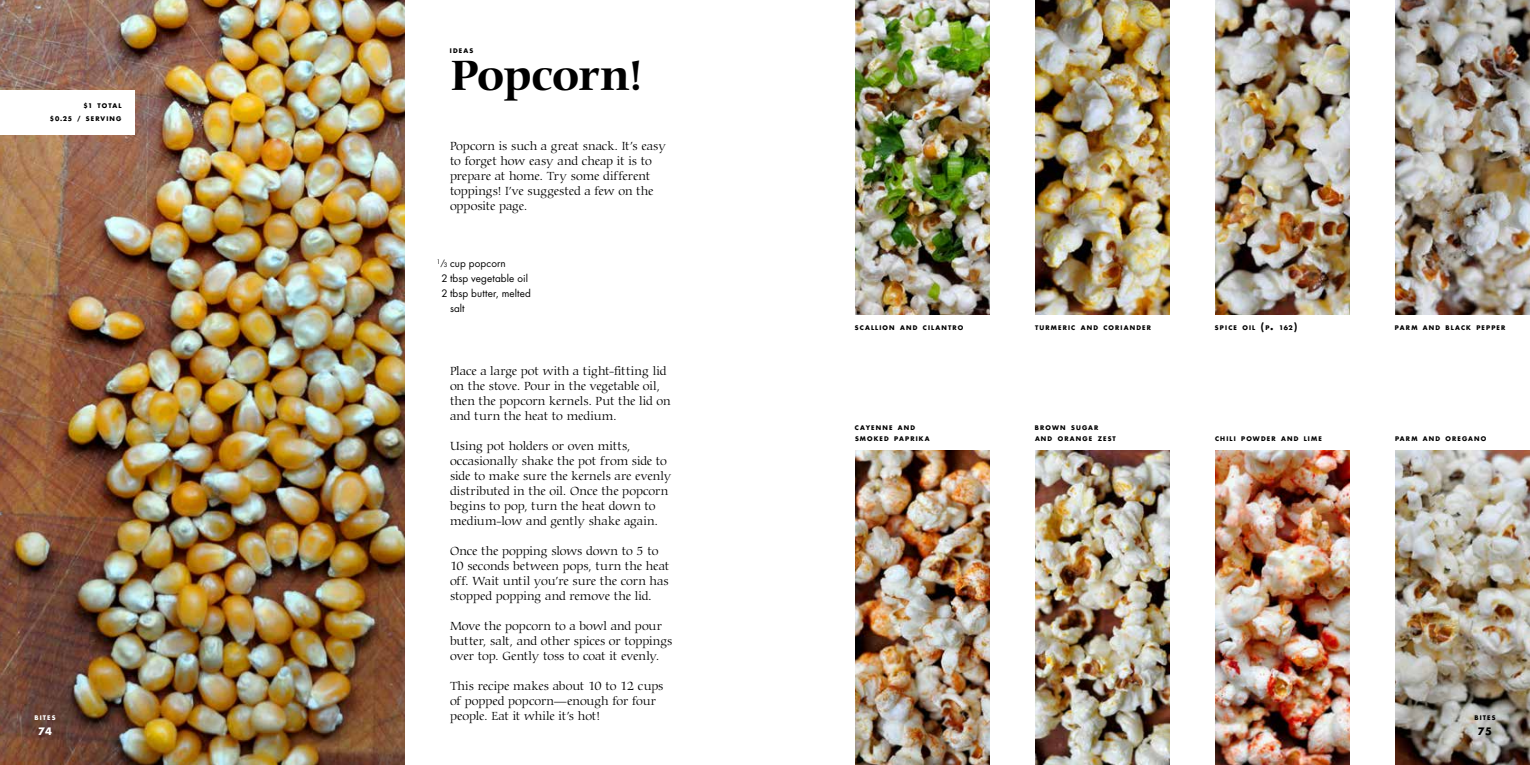
<style>
.page{position:relative;width:1530px;height:765px;background:#fff}
.page>*{position:absolute;margin:0;border:0;box-sizing:border-box;transform-origin:0 0}
.t1{font:700 45px "Carmina BT";letter-spacing:-.02em;color:#000}
.t2{font:300 12.5px/15px "Carmina BT";letter-spacing:-.005em;color:#000}
.t3{font:10px "Futura";letter-spacing:.01em;color:#000}
.t4{font:10px "Futura Bold SC620";color:#000}
.t5{font:10px "Futura Bold SC620";color:#fff}
.t6{font:6.25px/11.2px "Futura Bold SC620";letter-spacing:.18em;color:#000}
.t7{font:6.25px "Futura Bold SC620";letter-spacing:.175em;color:#fff}
.s1{font-size:7.88px}
.s2{font-size:6px}
.s3{font-size:10px}
</style>
<div class="page">
<img style="left:1395px;top:450px;width:135px;height:315px">
<img style="left:855px;top:450px;width:135px;height:315px">
<img style="left:1035px;top:0;width:135px;height:315px">
<img style="left:855px;top:0;width:135px;height:315px">
<img style="left:1395px;top:0;width:135px;height:315px">
<img style="left:1215px;top:0;width:135px;height:315px">
<img style="left:1035px;top:450px;width:135px;height:315px">
<img style="left:1215px;top:450px;width:135px;height:315px">
<img style="left:0;top:0;width:405px;height:765px">
<div style="left:0;top:90px;width:135px;height:45px;background:#fff"></div>
<p class="t6" style="left:50px;top:99px;width:73px;line-height:13.1px;text-align:right">$1 TOTAL<br>$0.25 / SERVING</p>
<p class="t7" style="left:34px;top:714px;width:23px">BITES</p>
<p class="t5" style="left:38px;top:725px;width:15px">74</p>
<p class="t6" style="left:450px;top:44px;width:25px">IDEAS</p>
<h1 class="t1" style="left:450px;top:49px;width:195px">Popcorn!</h1>
<p class="t2" style="left:450px;top:139px;width:218px">Popcorn is such a great snack. It’s easy to forget how easy and cheap it is to prepare at home. Try some different toppings! I’ve suggested a few on the opposite page.</p>
<p class="t3" style="left:437px;top:257px;width:70px"><sup>1</sup><span class="s1">/</span><span class="s2">3</span> cup popcorn</p>
<p class="t3" style="left:441px;top:272px;width:88px">2 tbsp vegetable oil</p>
<p class="t3" style="left:441px;top:287px;width:91px">2 tbsp butter, melted</p>
<p class="t3" style="left:450px;top:302px;width:16px">salt</p>
<p class="t2" style="left:450px;top:364px;width:222px">Place a large pot with a tight-fitting lid on the stove. Pour in the vegetable oil, then the popcorn kernels. Put the lid on and turn the heat to medium.</p>
<p class="t2" style="left:450px;top:439px;width:223px">Using pot holders or oven mitts, occasionally shake the pot from side to side to make sure the kernels are evenly distributed in the oil. Once the popcorn begins to pop, turn the heat down to medium-low and gently shake again.</p>
<p class="t2" style="left:450px;top:544px;width:221px">Once the popping slows down to 5 to 10 seconds between pops, turn the heat off. Wait until you’re sure the corn has stopped popping and remove the lid.</p>
<p class="t2" style="left:450px;top:619px;width:224px">Move the popcorn to a bowl and pour butter, salt, and other spices or toppings over top. Gently toss to coat it evenly.</p>
<p class="t2" style="left:450px;top:679px;width:215px">This recipe makes about 10 to 12 cups of popped popcorn—enough for four people. Eat it while it’s hot!</p>
<p class="t6" style="left:855px;top:322px;width:110px">SCALLION AND CILANTRO</p>
<p class="t6" style="left:1215px;top:322px;width:84px">SPICE OIL <span class="s3">(</span>P<span class="s3">.</span> 162<span class="s3">)</span></p>
<p class="t6" style="left:1035px;top:322px;width:117px">TURMERIC AND CORIANDER</p>
<p class="t6" style="left:855px;top:422px;width:76px">CAYENNE AND<br>SMOKED PAPRIKA</p>
<p class="t6" style="left:1035px;top:422px;width:82px">BROWN SUGAR<br>AND ORANGE ZEST</p>
<p class="t6" style="left:1215px;top:433px;width:108px">CHILI POWDER AND LIME</p>
<p class="t6" style="left:1395px;top:322px;width:112px">PARM AND BLACK PEPPER</p>
<p class="t6" style="left:1395px;top:433px;width:93px">PARM AND OREGANO</p>
<p class="t6" style="left:1474px;top:712px;width:23px">BITES</p>
<p class="t4" style="left:1478px;top:725px;width:16px">75</p>
</div>
